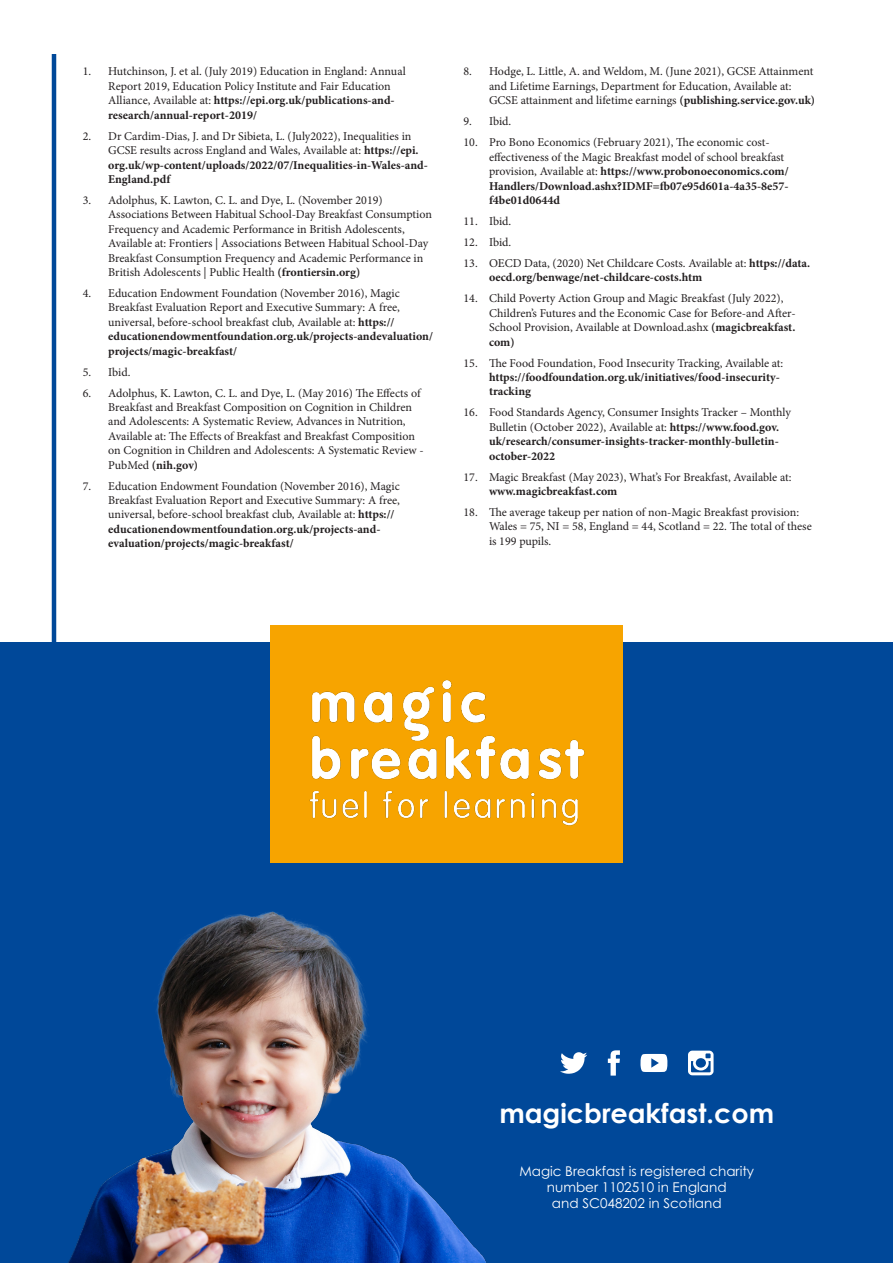
<style>
.page{position:relative;width:893px;height:1263px;background:#fff}
.page>*{position:absolute;margin:0;border:0;box-sizing:border-box;transform-origin:0 0}
.Headline{font:700 27px "Century Gothic Pro";color:#fff}
.Body_copy_-_white{font:13.5px "Century Gothic Pro";color:#fff}
.t1{font:12px/14.4px "Minion Pro";color:#231f20}
.t2{font:700 12px/14.4px "Minion Pro";color:#231f20}
.s1{font-weight:700}
.s2{font-weight:400}
</style>
<div class="page">
<div style="left:0;top:642px;width:893px;height:621px;background:#004899"></div>
<svg style="left:608px;top:1050px;width:12px;height:25px"></svg>
<svg style="left:688px;top:1050px;width:26px;height:25px"></svg>
<svg style="left:560px;top:1052px;width:27px;height:22px"></svg>
<svg style="left:640px;top:1054px;width:28px;height:18px"></svg>
<hr style="left:52px;top:54px;width:4px;height:633px;background:#004899">
<div style="left:270px;top:626px;width:353px;height:237px;background:#f7a400"></div>
<img style="left:309px;top:680px;width:276px;height:146px">
<img style="left:68px;top:911px;width:419px;height:352px">
<p class="t1" style="left:108px;top:65px;width:299px;text-indent:-26px">1. Hutchinson, J. et al. (July 2019) Education in England: Annual Report 2019, Education Policy Institute and Fair Education Alliance, Available at: <span class="s1">https://epi.org.uk/publications-and&shy;research/annual-report-2019/</span></p>
<p class="t1" style="left:108px;top:129px;width:321px;text-indent:-26px">2. Dr Cardim-Dias, J. and Dr Sibieta, L. (July2022), Inequalities in GCSE results across England and Wales, Available at: <span class="s1">https://epi. org.uk/wp-content/uploads/2022/07/Inequalities-in-Wales-and-England.pdf</span></p>
<p class="t1" style="left:108px;top:193px;width:325px;text-indent:-26px">3. Adolphus, K. Lawton, C. L. and Dye, L. (November 2019)<br>Associations Between Habitual School-Day Breakfast Consumption Frequency and Academic Performance in British Adolescents, Available at: Frontiers | Associations Between Habitual School-Day Breakfast Consumption Frequency and Academic Performance in British Adolescents | Public Health <span class="s1">(frontiersin.org)</span></p>
<p class="t1" style="left:108px;top:286px;width:326px;text-indent:-26px">4. Education Endowment Foundation (November 2016), Magic Breakfast Evaluation Report and Executive Summary: A free, universal, before-school breakfast club, Available at: <span class="s1">https:// educationendowmentfoundation.org.uk/projects-andevaluation/ projects/magic-breakfast/</span></p>
<p class="t1" style="left:83px;top:365px;width:49px">5. Ibid.</p>
<p class="t1" style="left:108px;top:386px;width:317px;text-indent:-26px">6. Adolphus, K. Lawton, C. L. and Dye, L. (May 2016) The Effects of Breakfast and Breakfast Composition on Cognition in Children and Adolescents: A Systematic Review, Advances in Nutrition, Available at: The Effects of Breakfast and Breakfast Composition on Cognition in Children and Adolescents: A Systematic Review - PubMed <span class="s1">(nih.gov)</span></p>
<p class="t1" style="left:108px;top:479px;width:293px;text-indent:-26px">7. Education Endowment Foundation (November 2016), Magic Breakfast Evaluation Report and Executive Summary: A free, universal, before-school breakfast club, Available at: <span class="s1">https:// educationendowmentfoundation.org.uk/projects-and&shy;evaluation/projects/magic-breakfast/</span></p>
<p class="t1" style="left:489px;top:65px;width:328px;text-indent:-26px">8. Hodge, L. Little, A. and Weldom, M. (June 2021), GCSE Attainment and Lifetime Earnings, Department for Education, Available at:<br>GCSE attainment and lifetime earnings <span class="s1">(publishing.service.gov.uk)</span></p>
<p class="t1" style="left:463px;top:114px;width:49px">9. Ibid.</p>
<p class="t1" style="left:489px;top:135px;width:301px;text-indent:-26px">10. Pro Bono Economics (February 2021), The economic cost&shy;effectiveness of the Magic Breakfast model of school breakfast provision, Available at: <span class="s1">https://www.probonoeconomics.com/ Handlers/Download.ashx?IDMF=fb07e95d601a-4a35-8e57- f4be01d0644d</span></p>
<p class="t1" style="left:463px;top:214px;width:49px">11. Ibid.</p>
<p class="t1" style="left:463px;top:235px;width:49px">12. Ibid.</p>
<p class="t2" style="left:489px;top:256px;width:323px;text-indent:-26px"><span class="s2">13. OECD Data, (2020) Net Childcare Costs. Available at:</span> https://data. oecd.org/benwage/net-childcare-costs.htm</p>
<p class="t1" style="left:489px;top:291px;width:308px;text-indent:-26px">14. Child Poverty Action Group and Magic Breakfast (July 2022), Children’s Futures and the Economic Case for Before-and After-School Provision, Available at Download.ashx <span class="s1">(magicbreakfast. com)</span></p>
<p class="t2" style="left:489px;top:355px;width:296px;text-indent:-26px"><span class="s2">15. The Food Foundation, Food Insecurity Tracking, Available at: </span>https://foodfoundation.org.uk/initiatives/food-insecurity&shy;tracking</p>
<p class="t1" style="left:489px;top:405px;width:304px;text-indent:-26px">16. Food Standards Agency, Consumer Insights Tracker – Monthly Bulletin (October 2022), Available at: <span class="s1">https://www.food.gov. uk/research/consumer-insights-tracker-monthly-bulletin&shy;october-2022</span></p>
<p class="t1" style="left:489px;top:470px;width:304px;text-indent:-26px">17. Magic Breakfast (May 2023), What’s For Breakfast, Available at: <span class="s1">www.magicbreakfast.com</span></p>
<p class="t1" style="left:489px;top:505px;width:324px;text-indent:-26px">18. The average takeup per nation of non-Magic Breakfast provision:<br>Wales = 75, NI = 58, England = 44, Scotland = 22. The total of these is 199 pupils.</p>
<p class="Headline" style="left:499px;top:1097px;width:276px">magicbreakfast.com</p>
<p class="Body_copy_-_white" style="left:519px;top:1163px;width:236px">Magic Breakfast is registered charity</p>
<p class="Body_copy_-_white" style="left:547px;top:1179px;width:181px">number 1102510 in England</p>
<p class="Body_copy_-_white" style="left:552px;top:1195px;width:171px">and SC048202 in Scotland</p>
</div>
